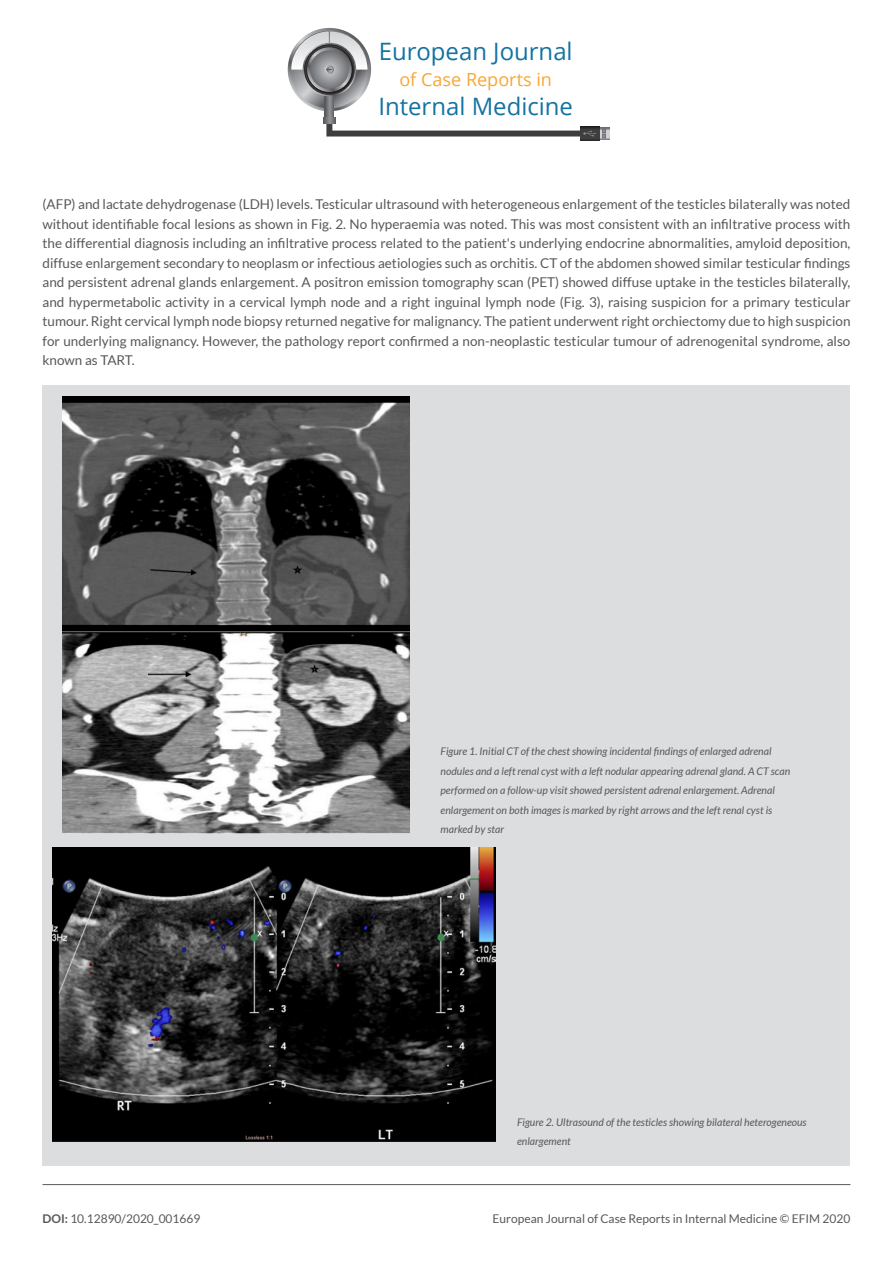
<style>
.page{position:relative;width:893px;height:1263px;background:#fff}
.page>*{position:absolute;margin:0;border:0;box-sizing:border-box;transform-origin:0 0}
.t1{font:24px "Open Sans";color:#1373a1}
.t2{font:18px "Open Sans";color:#faa633}
.TESTO_ARTICOLO{font:13.5px/19.5px "Lato";color:#57585a;text-align:justify}
.t3{font:12px "Lato";color:#57585a}
.DIDASCALIA{font:italic 10.5px/19.5px "Lato";color:#57585a}
.s1{font-weight:700}
</style>
<div class="page">
<svg style="left:288px;top:28px;width:83px;height:83px"></svg>
<svg style="left:291px;top:31px;width:77px;height:77px"></svg>
<svg style="left:325px;top:96px;width:9px;height:21px"></svg>
<svg style="left:303px;top:43px;width:53px;height:53px"></svg>
<svg style="left:304px;top:44px;width:51px;height:51px"></svg>
<svg style="left:307px;top:47px;width:45px;height:45px"></svg>
<svg style="left:310px;top:50px;width:39px;height:39px"></svg>
<svg style="left:291px;top:31px;width:76px;height:43px"></svg>
<svg style="left:600px;top:128px;width:10px;height:11px"></svg>
<svg style="left:603px;top:129px;width:2px;height:9px"></svg>
<svg style="left:580px;top:126px;width:20px;height:15px"></svg>
<svg style="left:323px;top:117px;width:273px;height:20px"></svg>
<hr style="left:43px;top:1184px;width:807px;height:1px;background:#57585a">
<div style="left:43px;top:385px;width:807px;height:780px;background:#dcdddf"></div>
<img style="left:62px;top:397px;width:348px;height:436px">
<img style="left:53px;top:847px;width:443px;height:295px">
<h1 class="t1" style="left:379px;top:35px;width:196px">European Journal</h1>
<h2 class="t2" style="left:399px;top:67px;width:154px">of Case Reports in</h2>
<h1 class="t1" style="left:378px;top:89px;width:196px">Internal Medicine</h1>
<p class="TESTO_ARTICOLO" style="left:43px;top:194px;width:809px">(AFP) and lactate dehydrogenase (LDH) levels. Testicular ultrasound with heterogeneous enlargement of the testicles bilaterally was noted without identifiable focal lesions as shown in Fig. 2. No hyperaemia was noted. This was most consistent with an infiltrative process with the differential diagnosis including an infiltrative process related to the patient's underlying endocrine abnormalities, amyloid deposition, diffuse enlargement secondary to neoplasm or infectious aetiologies such as orchitis. CT of the abdomen showed similar testicular findings and persistent adrenal glands enlargement. A positron emission tomography scan (PET) showed diffuse uptake in the testicles bilaterally, and hypermetabolic activity in a cervical lymph node and a right inguinal lymph node (Fig. 3), raising suspicion for a primary testicular tumour. Right cervical lymph node biopsy returned negative for malignancy. The patient underwent right orchiectomy due to high suspicion for underlying malignancy. However, the pathology report confirmed a non-neoplastic testicular tumour of adrenogenital syndrome, also known as TART.</p>
<p class="DIDASCALIA" style="left:441px;top:742px;width:351px">Figure 1. Initial CT of the chest showing incidental findings of enlarged adrenal nodules and a left renal cyst with a left nodular appearing adrenal gland. A CT scan performed on a follow-up visit showed persistent adrenal enlargement. Adrenal enlargement on both images is marked by right arrows and the left renal cyst is marked by star</p>
<p class="DIDASCALIA" style="left:517px;top:1112px;width:291px">Figure 2. Ultrasound of the testicles showing bilateral heterogeneous enlargement</p>
<p class="t3" style="left:43px;top:1212px;width:159px"><span class="s1">DOI:</span> 10.12890/2020_001669</p>
<p class="t3" style="left:493px;top:1212px;width:359px">European Journal of Case Reports in Internal Medicine © EFIM 2020</p>
</div>
